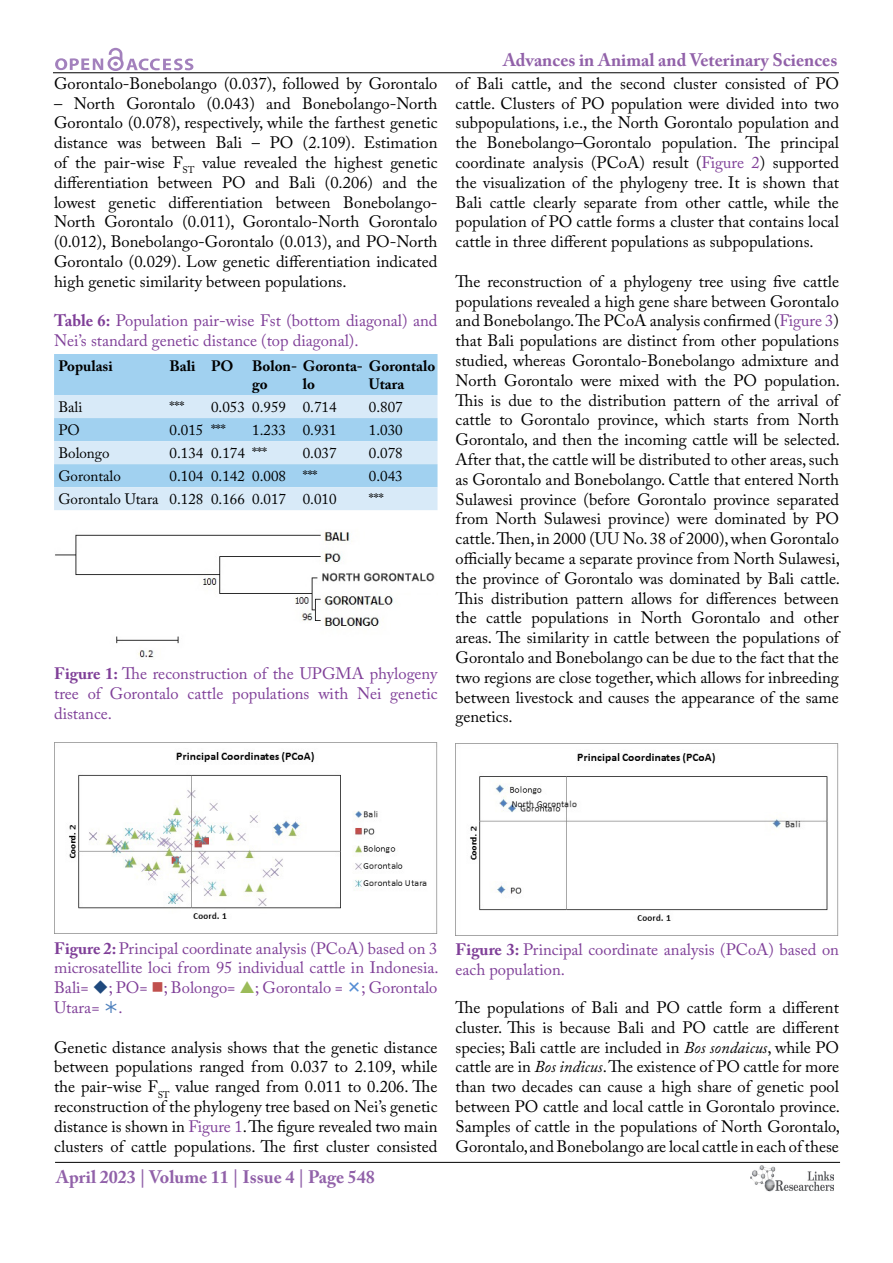
<style>
.page{position:relative;width:893px;height:1263px;background:#fff}
.page>*{position:absolute;margin:0;border:0;box-sizing:border-box;transform-origin:0 0}
.t1{font:700 18px "Adobe Caslon Pro";color:#9161a9}
.t2{font:16.5px/19.8px "Adobe Caslon Pro";color:#000;text-align:justify}
.t3{font:16.5px/19.8px "Adobe Caslon Pro";color:#7f3f98}
.t4{font:15px "Adobe Caslon Pro";color:#000}
.t5{font:700 15px/18px "Adobe Caslon Pro";color:#000}
.s1{font-weight:700}
.s2{color:#7f3f98}
.s3{color:#1f497d}
.s4{color:#c0504d}
.s5{font-style:italic}
</style>
<div class="page">
<hr style="left:53px;top:72px;width:786px;height:1px;background:#000">
<hr style="left:55px;top:1162px;width:785px;height:1px;background:#000">
<svg style="left:55px;top:48px;width:138px;height:23px"></svg>
<img style="left:750px;top:1166px;width:83px;height:26px">
<div style="left:54px;top:354px;width:383px;height:41px;background:#a1d1f0"></div>
<svg style="left:54px;top:395px;width:383px;height:115px;background:#c2e0f4"></svg>
<img style="left:55px;top:532px;width:380px;height:126px">
<img style="left:54px;top:742px;width:383px;height:192px">
<img style="left:455px;top:744px;width:384px;height:191px">
<p class="t2" style="left:54px;top:73px;width:385px">Gorontalo-Bonebolango (0.037), followed by Gorontalo</p>
<p class="t2" style="left:54px;top:93px;width:385px">– North Gorontalo (0.043) and Bonebolango-North Gorontalo (0.078), respectively, while the farthest genetic distance was between Bali – PO (2.109). Estimation of the pair-wise F<sub>ST</sub> value revealed the highest genetic differentiation between PO and Bali (0.206) and the lowest genetic differentiation between Bonebolango-North Gorontalo (0.011), Gorontalo-North Gorontalo (0.012), Bonebolango-Gorontalo (0.013), and PO-North Gorontalo (0.029). Low genetic differentiation indicated high genetic similarity between populations.</p>
<p class="t3" style="left:54px;top:311px;width:385px"><span class="s1">Table 6:</span> Population pair-wise Fst (bottom diagonal) and<br>Nei’s standard genetic distance (top diagonal).</p>
<p class="t5" style="left:58px;top:357px;width:56px">Populasi</p>
<p class="t5" style="left:252px;top:357px;width:185px;text-indent:-83px">Bali PO Bolon- Goronta- Gorontalo go</p>
<p class="t5" style="left:303px;top:375px;width:14px">lo</p>
<p class="t5" style="left:369px;top:375px;width:37px">Utara</p>
<p class="t4" style="left:58px;top:398px;width:26px">Bali</p>
<p class="t4" style="left:170px;top:398px;width:16px">***</p>
<p class="t4" style="left:211px;top:398px;width:127px">0.053 0.959 0.714</p>
<p class="t4" style="left:369px;top:398px;width:35px">0.807</p>
<p class="t4" style="left:58px;top:421px;width:23px">PO</p>
<p class="t4" style="left:170px;top:421px;width:58px">0.015 ***</p>
<p class="t4" style="left:252px;top:421px;width:86px">1.233 0.931</p>
<p class="t4" style="left:369px;top:421px;width:35px">1.030</p>
<p class="t4" style="left:58px;top:444px;width:53px">Bolongo</p>
<p class="t4" style="left:170px;top:444px;width:99px">0.134 0.174 ***</p>
<p class="t4" style="left:303px;top:444px;width:35px">0.037</p>
<p class="t4" style="left:369px;top:444px;width:35px">0.078</p>
<p class="t4" style="left:58px;top:467px;width:64px">Gorontalo</p>
<p class="t4" style="left:170px;top:467px;width:149px">0.104 0.142 0.008 ***</p>
<p class="t4" style="left:369px;top:467px;width:35px">0.043</p>
<p class="t4" style="left:58px;top:490px;width:280px">Gorontalo Utara 0.128 0.166 0.017 0.010</p>
<p class="t4" style="left:369px;top:490px;width:16px">***</p>
<p class="t3" style="left:54px;top:664px;width:385px;text-align:justify"><span class="s1">Figure 1:</span> The reconstruction of the UPGMA phylogeny tree of Gorontalo cattle populations with Nei genetic distance.</p>
<p class="t1" style="left:503px;top:50px;width:336px">Advances in Animal and Veterinary Sciences</p>
<p class="t2" style="left:455px;top:73px;width:385px">of Bali cattle, and the second cluster consisted of PO cattle. Clusters of PO population were divided into two subpopulations, i.e., the North Gorontalo population and the Bonebolango–Gorontalo population. The principal coordinate analysis (PCoA) result (<span class="s2">Figure 2</span>) supported the visualization of the phylogeny tree. It is shown that Bali cattle clearly separate from other cattle, while the population of PO cattle forms a cluster that contains local cattle in three different populations as subpopulations.</p>
<p class="t2" style="left:455px;top:271px;width:386px">The reconstruction of a phylogeny tree using five cattle populations revealed a high gene share between Gorontalo and Bonebolango. The PCoA analysis confirmed (<span class="s2">Figure 3</span>) that Bali populations are distinct from other populations studied, whereas Gorontalo-Bonebolango admixture and North Gorontalo were mixed with the PO population.<br>This is due to the distribution pattern of the arrival of cattle to Gorontalo province, which starts from North Gorontalo, and then the incoming cattle will be selected.<br>After that, the cattle will be distributed to other areas, such as Gorontalo and Bonebolango. Cattle that entered North Sulawesi province (before Gorontalo province separated from North Sulawesi province) were dominated by PO cattle. Then, in 2000 (UU No. 38 of 2000), when Gorontalo officially became a separate province from North Sulawesi, the province of Gorontalo was dominated by Bali cattle.<br>This distribution pattern allows for differences between the cattle populations in North Gorontalo and other areas. The similarity in cattle between the populations of Gorontalo and Bonebolango can be due to the fact that the two regions are close together, which allows for inbreeding between livestock and causes the appearance of the same genetics.</p>
<p class="t3" style="left:54px;top:938px;width:386px;text-align:justify"><span class="s1">Figure 2:</span> Principal coordinate analysis (PCoA) based on 3 microsatellite loci from 95 individual cattle in Indonesia.<br>Bali= <span class="s3">◆</span>; PO= <span class="s4">■</span>; Bolongo= ; Gorontalo = ; Gorontalo Utara= .</p>
<p class="t2" style="left:54px;top:1037px;width:385px">Genetic distance analysis shows that the genetic distance between populations ranged from 0.037 to 2.109, while the pair-wise F<sub>ST</sub> value ranged from 0.011 to 0.206. The reconstruction of the phylogeny tree based on Nei’s genetic distance is shown in <span class="s2">Figure 1</span>. The figure revealed two main clusters of cattle populations. The first cluster consisted</p>
<p class="t1" style="left:56px;top:1166px;width:320px">April 2023 | Volume 11 | Issue 4 | Page 548</p>
<p class="t3" style="left:455px;top:940px;width:385px"><span class="s1">Figure 3:</span> Principal coordinate analysis (PCoA) based on each population.</p>
<p class="t2" style="left:455px;top:997px;width:386px">The populations of Bali and PO cattle form a different cluster. This is because Bali and PO cattle are different species; Bali cattle are included in <span class="s5">Bos sondaicus</span>, while PO cattle are in <span class="s5">Bos indicus</span>. The existence of PO cattle for more than two decades can cause a high share of genetic pool between PO cattle and local cattle in Gorontalo province.<br>Samples of cattle in the populations of North Gorontalo, Gorontalo, and Bonebolango are local cattle in each of these</p>
</div>
